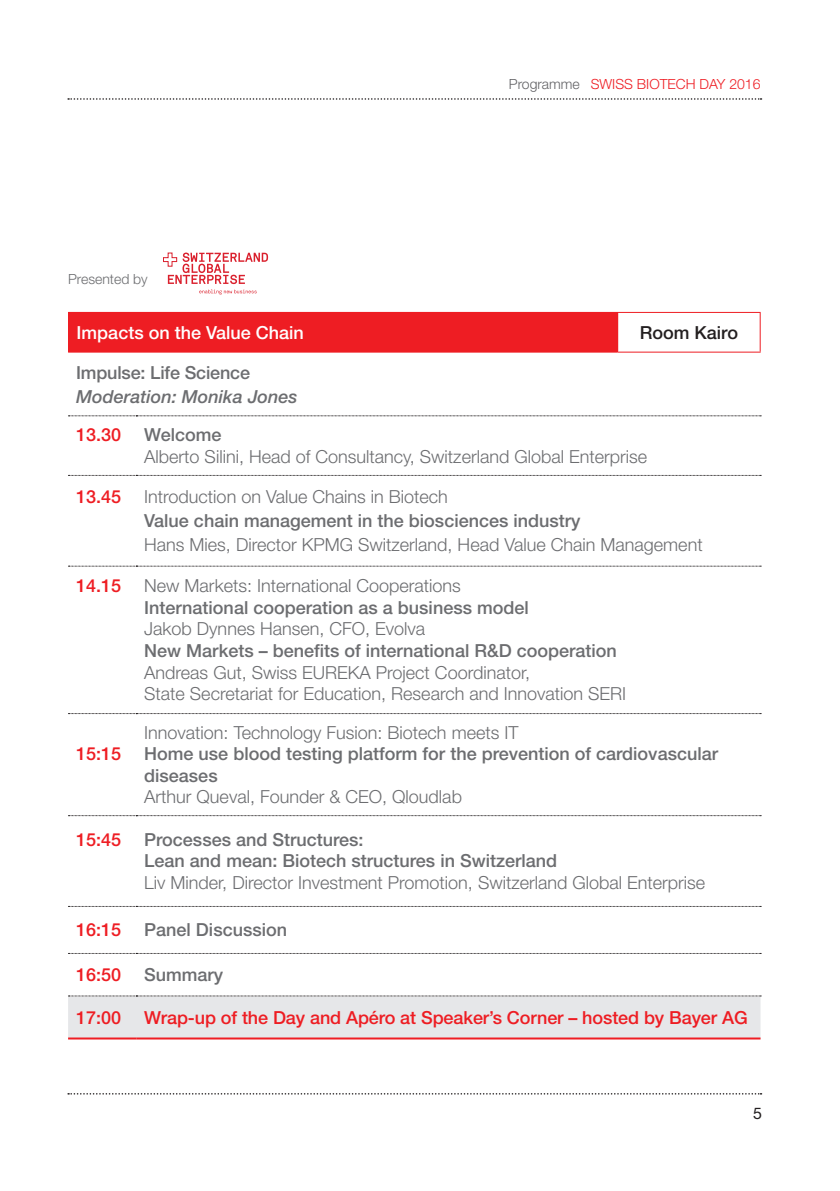
<style>
.page{position:relative;width:840px;height:1191px;background:#fff}
.page>*{position:absolute;margin:0;border:0;box-sizing:border-box;transform-origin:0 0}
.t1{font:300 18px/21.6px "Helvetica Neue LT Std";color:#6c6d70}
.t2{font:500 18px/21.6px "Helvetica Neue LT Std";color:#6c6d70}
.t3{font:500 18px "Helvetica Neue LT Std";letter-spacing:-.005em;color:#ee1d23}
.t4{font:500 18px "Helvetica Neue LT Std";color:#fff}
.t5{font:italic 500 18px "Helvetica Neue LT Std";color:#6c6d70}
.t6{font:500 18px "Helvetica Neue LT Std";color:#231f20}
.t7{font:16px "Helvetica Neue LT Std";color:#231f20}
.t8{font:300 14px "Helvetica Neue LT Std";color:#ee1d23}
.t9{font:300 14px "Helvetica Neue LT Std";color:#6c6d70}
.s1{color:#636366}
</style>
<div class="page">
<svg style="left:68px;top:98px;width:693px;height:2px"></svg>
<svg style="left:68px;top:1093px;width:693px;height:1px"></svg>
<svg style="left:68px;top:415px;width:692px;height:1px"></svg>
<svg style="left:68px;top:475px;width:692px;height:1px"></svg>
<svg style="left:68px;top:566px;width:692px;height:1px"></svg>
<svg style="left:68px;top:713px;width:692px;height:1px"></svg>
<svg style="left:68px;top:815px;width:692px;height:1px"></svg>
<svg style="left:68px;top:906px;width:692px;height:1px"></svg>
<svg style="left:68px;top:953px;width:692px;height:1px"></svg>
<div style="left:68px;top:995px;width:692px;height:42px;background:#e6e7e9"></div>
<hr style="left:68px;top:1037px;width:68px;height:2px;background:#ee1d23">
<hr style="left:136px;top:1037px;width:624px;height:2px;background:#ee1d23">
<div style="left:69px;top:312px;width:548px;height:40px;background:#ee1d23"></div>
<hr style="left:68px;top:312px;width:549px;height:1px;background:#ee1d23">
<hr style="left:68px;top:313px;width:1px;height:38px;background:#ee1d23">
<hr style="left:617px;top:313px;width:1px;height:38px;background:#ee1d23">
<hr style="left:68px;top:351px;width:549px;height:1px;background:#ee1d23">
<hr style="left:617px;top:312px;width:143px;height:1px;background:#ee1d23">
<hr style="left:759px;top:313px;width:1px;height:38px;background:#ee1d23">
<hr style="left:617px;top:351px;width:143px;height:1px;background:#ee1d23">
<svg style="left:163px;top:252px;width:105px;height:42px"></svg>
<p class="t9" style="left:68px;top:270px;width:81px">Presented by</p>
<p class="t8" style="left:508px;top:76px;width:253px"><span class="s1">Programme</span> SWISS BIOTECH DAY 2016</p>
<p class="t4" style="left:77px;top:321px;width:229px">Impacts on the Value Chain</p>
<p class="t6" style="left:639px;top:321px;width:100px">Room Kairo</p>
<p class="t2" style="left:76px;top:362px;width:175px">Impulse: Life Science</p>
<p class="t5" style="left:76px;top:386px;width:223px">Moderation: Monika Jones</p>
<p class="t3" style="left:76px;top:424px;width:47px">13.30</p>
<p class="t2" style="left:144px;top:424px;width:79px">Welcome</p>
<p class="t1" style="left:144px;top:445px;width:504px">Alberto Silini, Head of Consultancy, Switzerland Global Enterprise</p>
<p class="t3" style="left:76px;top:486px;width:47px">13.45</p>
<p class="t1" style="left:144px;top:485px;width:305px">Introduction on Value Chains in Biotech</p>
<p class="t2" style="left:144px;top:510px;width:437px">Value chain management in the biosciences industry</p>
<p class="t1" style="left:144px;top:533px;width:559px">Hans Mies, Director KPMG Switzerland, Head Value Chain Management</p>
<p class="t3" style="left:76px;top:575px;width:47px">14.15</p>
<p class="t1" style="left:144px;top:574px;width:318px">New Markets: International Cooperations</p>
<p class="t2" style="left:144px;top:596px;width:386px">International cooperation as a business model</p>
<p class="t1" style="left:144px;top:618px;width:282px">Jakob Dynnes Hansen, CFO, Evolva</p>
<p class="t2" style="left:144px;top:639px;width:474px">New Markets – benefits of international R&amp;D cooperation</p>
<p class="t1" style="left:144px;top:661px;width:483px">Andreas Gut, Swiss EUREKA Project Coordinator,<br>State Secretariat for Education, Research and Innovation SERI</p>
<p class="t3" style="left:76px;top:743px;width:47px">15:15</p>
<p class="t1" style="left:144px;top:721px;width:375px">Innovation: Technology Fusion: Biotech meets IT</p>
<p class="t2" style="left:144px;top:743px;width:575px">Home use blood testing platform for the prevention of cardiovascular diseases</p>
<p class="t1" style="left:144px;top:786px;width:319px">Arthur Queval, Founder &amp; CEO, Qloudlab</p>
<p class="t3" style="left:76px;top:828px;width:47px">15:45</p>
<p class="t2" style="left:144px;top:828px;width:414px">Processes and Structures:<br>Lean and mean: Biotech structures in Switzerland</p>
<p class="t1" style="left:144px;top:871px;width:562px">Liv Minder, Director Investment Promotion, Switzerland Global Enterprise</p>
<p class="t3" style="left:76px;top:919px;width:47px">16:15</p>
<p class="t2" style="left:144px;top:919px;width:144px">Panel Discussion</p>
<p class="t3" style="left:76px;top:964px;width:47px">16:50</p>
<p class="t2" style="left:144px;top:963px;width:81px">Summary</p>
<p class="t3" style="left:76px;top:1006px;width:47px">17:00</p>
<p class="t3" style="left:144px;top:1006px;width:604px">Wrap-up of the Day and Apéro at Speaker’s Corner – hosted by Bayer AG</p>
<p class="t7" style="left:752px;top:1103px;width:10px">5</p>
</div>
